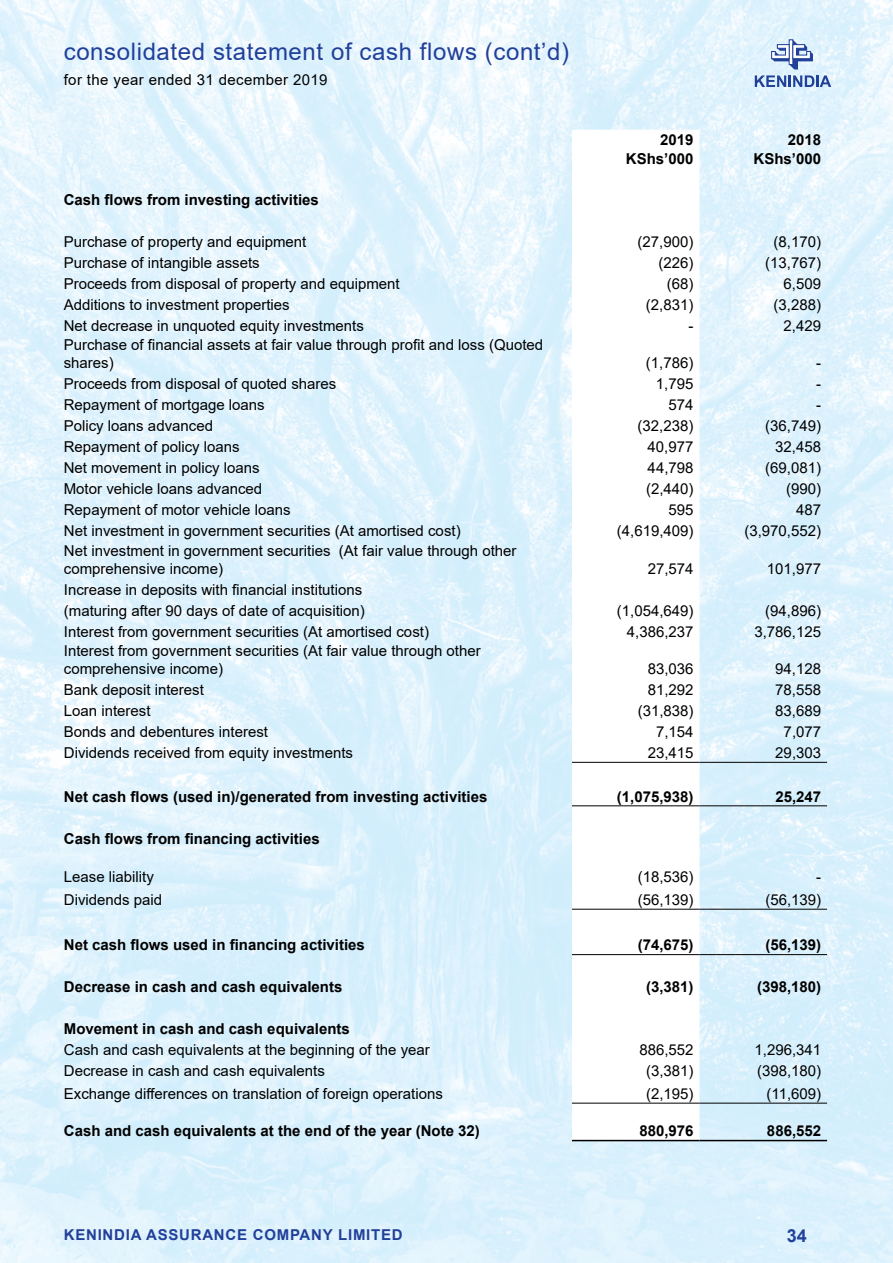
<style>
.page{position:relative;width:893px;height:1263px;background:#fff}
.page>*{position:absolute;margin:0;border:0;box-sizing:border-box;transform-origin:0 0}
.t1{font:24px "Arial";letter-spacing:.025em;color:#21409a}
.t2{font:700 18px "Arial";color:#21409a}
.t3{font:15px/18px "Arial";color:#000}
.t4{font:700 15px "Arial";color:#000}
.t5{font:700 15px "Arial";letter-spacing:.05em;color:#21409a}
.t6{font:15px "Arial";letter-spacing:.025em;color:#000}
</style>
<div class="page">
<img style="left:0;top:0;width:893px;height:1263px">
<svg style="left:771px;top:40px;width:42px;height:29px"></svg>
<svg style="left:755px;top:75px;width:76px;height:12px"></svg>
<svg style="left:572px;top:130px;width:127px;height:1010px"></svg>
<hr style="left:572px;top:762px;width:127px;height:1px;background:#000">
<hr style="left:699px;top:762px;width:128px;height:1px;background:#000">
<hr style="left:572px;top:805px;width:127px;height:1px;background:#000">
<hr style="left:699px;top:805px;width:128px;height:1px;background:#000">
<hr style="left:572px;top:909px;width:127px;height:1px;background:#000">
<hr style="left:699px;top:909px;width:128px;height:1px;background:#000">
<hr style="left:572px;top:954px;width:127px;height:1px;background:#000">
<hr style="left:699px;top:954px;width:128px;height:1px;background:#000">
<hr style="left:572px;top:1103px;width:127px;height:1px;background:#000">
<hr style="left:699px;top:1103px;width:128px;height:1px;background:#000">
<hr style="left:572px;top:1140px;width:127px;height:1px;background:#000">
<hr style="left:699px;top:1140px;width:128px;height:1px;background:#000">
<h1 class="t1" style="left:64px;top:35px;width:507px">consolidated statement of cash flows (cont’d)</h1>
<p class="t6" style="left:64px;top:69px;width:265px">for the year ended 31 december 2019</p>
<p class="t4" style="left:660px;top:129px;width:35px">2019</p>
<p class="t4" style="left:788px;top:129px;width:35px">2018</p>
<p class="t4" style="left:626px;top:148px;width:69px">KShs’000</p>
<p class="t4" style="left:753px;top:148px;width:69px">KShs’000</p>
<p class="t4" style="left:64px;top:189px;width:257px">Cash flows from investing activities</p>
<p class="t3" style="left:64px;top:232px;width:244px">Purchase of property and equipment</p>
<p class="t3" style="left:638px;top:232px;width:57px">(27,900)</p>
<p class="t3" style="left:774px;top:232px;width:49px">(8,170)</p>
<p class="t3" style="left:64px;top:253px;width:197px">Purchase of intangible assets</p>
<p class="t3" style="left:658px;top:253px;width:37px">(226)</p>
<p class="t3" style="left:765px;top:253px;width:57px">(13,767)</p>
<p class="t3" style="left:64px;top:274px;width:337px">Proceeds from disposal of property and equipment</p>
<p class="t3" style="left:667px;top:274px;width:28px">(68)</p>
<p class="t3" style="left:783px;top:274px;width:39px">6,509</p>
<p class="t3" style="left:64px;top:295px;width:227px">Additions to investment properties</p>
<p class="t3" style="left:646px;top:295px;width:49px">(2,831)</p>
<p class="t3" style="left:774px;top:295px;width:49px">(3,288)</p>
<p class="t3" style="left:64px;top:316px;width:302px">Net decrease in unquoted equity investments</p>
<p class="t3" style="left:689px;top:316px;width:6px">-</p>
<p class="t3" style="left:783px;top:316px;width:39px">2,429</p>
<p class="t3" style="left:64px;top:336px;width:481px">Purchase of financial assets at fair value through profit and loss (Quoted shares)</p>
<p class="t3" style="left:646px;top:354px;width:49px">(1,786)</p>
<p class="t3" style="left:816px;top:354px;width:6px">-</p>
<p class="t3" style="left:64px;top:375px;width:274px">Proceeds from disposal of quoted shares</p>
<p class="t3" style="left:656px;top:375px;width:39px">1,795</p>
<p class="t3" style="left:816px;top:375px;width:6px">-</p>
<p class="t3" style="left:64px;top:396px;width:202px">Repayment of mortgage loans</p>
<p class="t3" style="left:668px;top:396px;width:27px">574</p>
<p class="t3" style="left:816px;top:396px;width:6px">-</p>
<p class="t3" style="left:64px;top:417px;width:151px">Policy loans advanced</p>
<p class="t3" style="left:638px;top:417px;width:57px">(32,238)</p>
<p class="t3" style="left:765px;top:417px;width:57px">(36,749)</p>
<p class="t3" style="left:64px;top:438px;width:177px">Repayment of policy loans</p>
<p class="t3" style="left:648px;top:438px;width:47px">40,977</p>
<p class="t3" style="left:775px;top:438px;width:47px">32,458</p>
<p class="t3" style="left:64px;top:459px;width:197px">Net movement in policy loans</p>
<p class="t3" style="left:648px;top:459px;width:47px">44,798</p>
<p class="t3" style="left:765px;top:459px;width:57px">(69,081)</p>
<p class="t3" style="left:64px;top:480px;width:200px">Motor vehicle loans advanced</p>
<p class="t3" style="left:646px;top:480px;width:49px">(2,440)</p>
<p class="t3" style="left:786px;top:480px;width:37px">(990)</p>
<p class="t3" style="left:64px;top:501px;width:228px">Repayment of motor vehicle loans</p>
<p class="t3" style="left:668px;top:501px;width:27px">595</p>
<p class="t3" style="left:796px;top:501px;width:27px">487</p>
<p class="t3" style="left:64px;top:522px;width:398px">Net investment in government securities (At amortised cost)</p>
<p class="t3" style="left:617px;top:522px;width:78px">(4,619,409)</p>
<p class="t3" style="left:744px;top:522px;width:78px">(3,970,552)</p>
<p class="t3" style="left:64px;top:541px;width:454px">Net investment in government securities (At fair value through other comprehensive income)</p>
<p class="t3" style="left:648px;top:559px;width:47px">27,574</p>
<p class="t3" style="left:767px;top:559px;width:56px">101,977</p>
<p class="t3" style="left:64px;top:579px;width:302px;line-height:21px">Increase in deposits with financial institutions (maturing after 90 days of date of acquisition)</p>
<p class="t3" style="left:617px;top:601px;width:78px">(1,054,649)</p>
<p class="t3" style="left:765px;top:601px;width:57px">(94,896)</p>
<p class="t3" style="left:64px;top:622px;width:367px">Interest from government securities (At amortised cost)</p>
<p class="t3" style="left:627px;top:622px;width:68px">4,386,237</p>
<p class="t3" style="left:754px;top:622px;width:68px">3,786,125</p>
<p class="t3" style="left:64px;top:642px;width:418px">Interest from government securities (At fair value through other comprehensive income)</p>
<p class="t3" style="left:648px;top:660px;width:47px">83,036</p>
<p class="t3" style="left:775px;top:660px;width:47px">94,128</p>
<p class="t3" style="left:64px;top:681px;width:142px">Bank deposit interest</p>
<p class="t3" style="left:648px;top:681px;width:47px">81,292</p>
<p class="t3" style="left:775px;top:681px;width:47px">78,558</p>
<p class="t3" style="left:64px;top:702px;width:88px">Loan interest</p>
<p class="t3" style="left:638px;top:702px;width:57px">(31,838)</p>
<p class="t3" style="left:775px;top:702px;width:47px">83,689</p>
<p class="t3" style="left:64px;top:723px;width:206px">Bonds and debentures interest</p>
<p class="t3" style="left:656px;top:723px;width:39px">7,154</p>
<p class="t3" style="left:784px;top:723px;width:39px">7,077</p>
<p class="t3" style="left:64px;top:744px;width:291px">Dividends received from equity investments</p>
<p class="t3" style="left:648px;top:744px;width:47px">23,415</p>
<p class="t3" style="left:775px;top:744px;width:47px">29,303</p>
<p class="t4" style="left:64px;top:786px;width:425px">Net cash flows (used in)/generated from investing activities</p>
<p class="t4" style="left:617px;top:786px;width:78px">(1,075,938)</p>
<p class="t4" style="left:775px;top:786px;width:47px">25,247</p>
<p class="t4" style="left:64px;top:828px;width:257px">Cash flows from financing activities</p>
<p class="t3" style="left:64px;top:868px;width:92px">Lease liability</p>
<p class="t3" style="left:638px;top:868px;width:57px">(18,536)</p>
<p class="t3" style="left:816px;top:868px;width:6px">-</p>
<p class="t3" style="left:64px;top:890px;width:100px">Dividends paid</p>
<p class="t3" style="left:638px;top:890px;width:57px">(56,139)</p>
<p class="t3" style="left:765px;top:890px;width:57px">(56,139)</p>
<p class="t4" style="left:64px;top:934px;width:302px">Net cash flows used in financing activities</p>
<p class="t4" style="left:638px;top:934px;width:57px">(74,675)</p>
<p class="t4" style="left:765px;top:934px;width:57px">(56,139)</p>
<p class="t4" style="left:64px;top:976px;width:280px">Decrease in cash and cash equivalents</p>
<p class="t4" style="left:646px;top:976px;width:49px">(3,381)</p>
<p class="t4" style="left:757px;top:976px;width:66px">(398,180)</p>
<p class="t4" style="left:64px;top:1018px;width:287px">Movement in cash and cash equivalents</p>
<p class="t3" style="left:64px;top:1041px;width:368px">Cash and cash equivalents at the beginning of the year</p>
<p class="t3" style="left:639px;top:1041px;width:56px">886,552</p>
<p class="t3" style="left:754px;top:1041px;width:68px">1,296,341</p>
<p class="t3" style="left:64px;top:1062px;width:262px">Decrease in cash and cash equivalents</p>
<p class="t3" style="left:646px;top:1062px;width:49px">(3,381)</p>
<p class="t3" style="left:757px;top:1062px;width:66px">(398,180)</p>
<p class="t3" style="left:64px;top:1084px;width:381px">Exchange differences on translation of foreign operations</p>
<p class="t3" style="left:646px;top:1084px;width:49px">(2,195)</p>
<p class="t3" style="left:766px;top:1084px;width:56px">(11,609)</p>
<p class="t4" style="left:64px;top:1120px;width:417px">Cash and cash equivalents at the end of the year (Note 32)</p>
<p class="t4" style="left:639px;top:1120px;width:56px">880,976</p>
<p class="t4" style="left:767px;top:1120px;width:56px">886,552</p>
<p class="t5" style="left:64px;top:1224px;width:340px">KENINDIA ASSURANCE COMPANY LIMITED</p>
<p class="t2" style="left:787px;top:1223px;width:22px">34</p>
</div>
